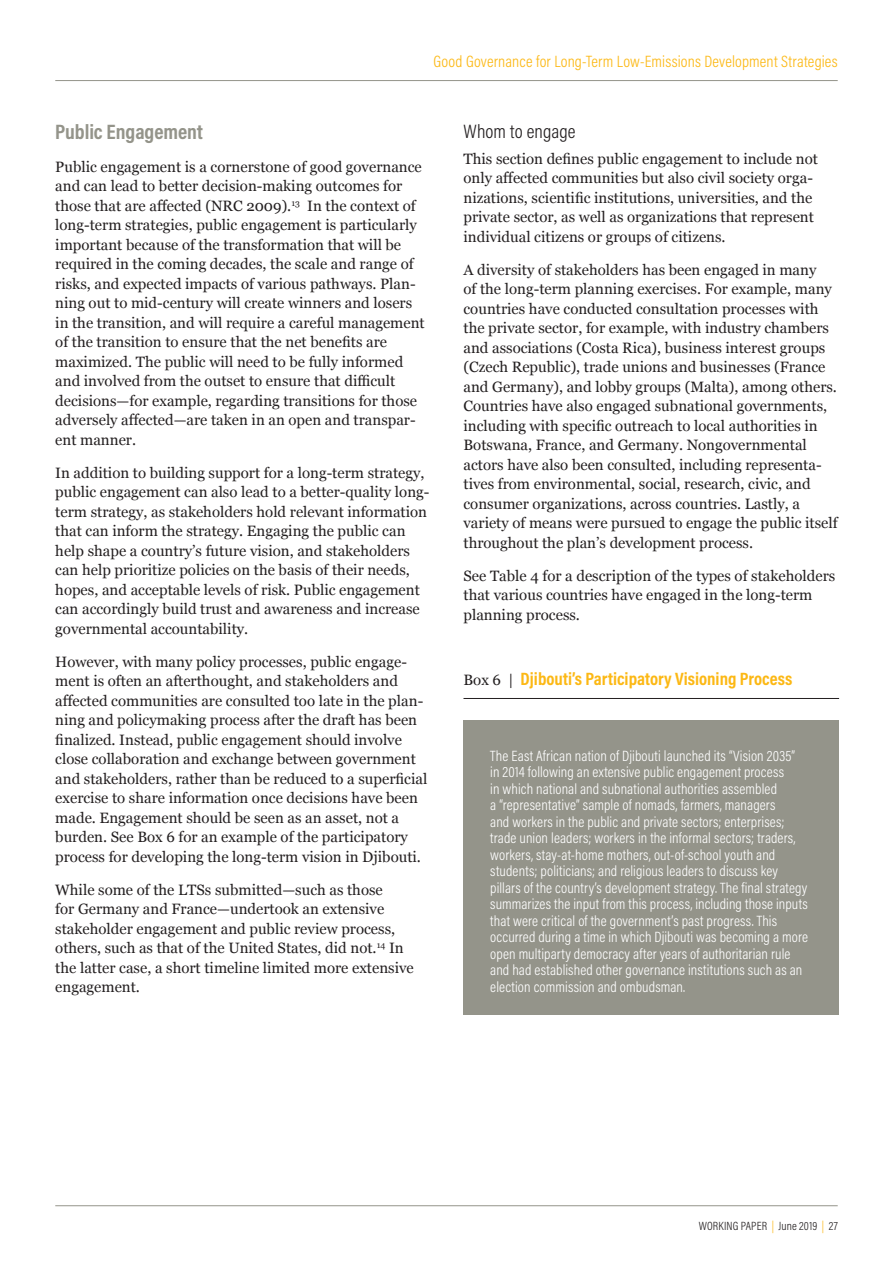
<style>
.page{position:relative;width:893px;height:1263px;background:#fff}
.page>*{position:absolute;margin:0;border:0;box-sizing:border-box;transform-origin:0 0}
.Body_Subhead_1{font:700 21px "Acumin Pro Cond";letter-spacing:-.005em;color:#94948a}
.Body_Subhead_2{font:300 19.5px "Acumin Pro Cond";letter-spacing:.005em;color:#231f20}
.WP_Box_Head{font:700 18px "Acumin Pro Cond";color:#fcb814}
.t1{font:300 16.5px "Acumin Pro Cond";letter-spacing:.01em;color:#fcb814}
.Body_Copy{font:15px/19.5px "Georgia";color:#231f20}
.WP_Box_Text{font:300 15px/16.5px "Acumin Pro Cond";letter-spacing:.01em;color:#fff}
.t2{font:300 12px "Acumin Pro Cond";letter-spacing:.015em;color:#231f20}
.s1{font-family:"Georgia";font-weight:400;font-size:15px;color:#231f20}
.s2{color:#fcb814}
</style>
<div class="page">
<hr style="left:55px;top:1205px;width:783px;height:1px;background:#94948a">
<hr style="left:55px;top:80px;width:783px;height:1px;background:#94948a">
<div style="left:463px;top:720px;width:376px;height:295px;background:#94948a"></div>
<hr style="left:463px;top:698px;width:376px;height:1px;background:#231f20">
<p class="t1" style="left:434px;top:51px;width:406px">Good Governance for Long-Term Low-Emissions Development Strategies</p>
<p class="Body_Subhead_1" style="left:55px;top:118px;width:149px">Public Engagement</p>
<p class="Body_Copy" style="left:55px;top:156px;width:371px">Public engagement is a cornerstone of good governance and can lead to better decision-making outcomes for those that are affected (NRC 2009).<sup>13</sup> In the context of long-term strategies, public engagement is particularly important because of the transformation that will be required in the coming decades, the scale and range of risks, and expected impacts of various pathways. Plan&shy;ning out to mid-century will create winners and losers in the transition, and will require a careful management of the transition to ensure that the net benefits are maximized. The public will need to be fully informed and involved from the outset to ensure that difficult decisions—for example, regarding transitions for those adversely affected—are taken in an open and transpar&shy;ent manner.</p>
<p class="Body_Copy" style="left:55px;top:462px;width:376px">In addition to building support for a long-term strategy, public engagement can also lead to a better-quality long&shy;term strategy, as stakeholders hold relevant information that can inform the strategy. Engaging the public can help shape a country’s future vision, and stakeholders can help prioritize policies on the basis of their needs, hopes, and acceptable levels of risk. Public engagement can accordingly build trust and awareness and increase governmental accountability.</p>
<p class="Body_Copy" style="left:55px;top:651px;width:374px">However, with many policy processes, public engage&shy;ment is often an afterthought, and stakeholders and affected communities are consulted too late in the plan&shy;ning and policymaking process after the draft has been finalized. Instead, public engagement should involve close collaboration and exchange between government and stakeholders, rather than be reduced to a superficial exercise to share information once decisions have been made. Engagement should be seen as an asset, not a burden. See Box 6 for an example of the participatory process for developing the long-term vision in Djibouti.</p>
<p class="Body_Copy" style="left:55px;top:879px;width:360px">While some of the LTSs submitted—such as those<br>for Germany and France—undertook an extensive stakeholder engagement and public review process, others, such as that of the United States, did not.<sup>14</sup> In the latter case, a short timeline limited more extensive engagement.</p>
<p class="Body_Subhead_2" style="left:463px;top:118px;width:114px">Whom to engage</p>
<p class="Body_Copy" style="left:463px;top:148px;width:356px">This section defines public engagement to include not only affected communities but also civil society orga&shy;nizations, scientific institutions, universities, and the private sector, as well as organizations that represent individual citizens or groups of citizens.</p>
<p class="Body_Copy" style="left:463px;top:259px;width:376px">A diversity of stakeholders has been engaged in many<br>of the long-term planning exercises. For example, many countries have conducted consultation processes with the private sector, for example, with industry chambers and associations (Costa Rica), business interest groups (Czech Republic), trade unions and businesses (France and Germany), and lobby groups (Malta), among others.<br>Countries have also engaged subnational governments, including with specific outreach to local authorities in Botswana, France, and Germany. Nongovernmental actors have also been consulted, including representa&shy;tives from environmental, social, research, civic, and consumer organizations, across countries. Lastly, a variety of means were pursued to engage the public itself throughout the plan’s development process.</p>
<p class="Body_Copy" style="left:463px;top:565px;width:373px">See Table 4 for a description of the types of stakeholders that various countries have engaged in the long-term planning process.</p>
<p class="WP_Box_Head" style="left:463px;top:666px;width:330px"><span class="s1">Box 6 |</span> Djibouti’s Participatory Visioning Process</p>
<p class="WP_Box_Text" style="left:490px;top:747px;width:319px">The East African nation of Djibouti launched its “Vision 2035”<br>in 2014 following an extensive public engagement process<br>in which national and subnational authorities assembled<br>a “representative” sample of nomads, farmers, managers<br>and workers in the public and private sectors; enterprises; trade union leaders; workers in the informal sectors; traders, workers, stay-at-home mothers, out-of-school youth and students; politicians; and religious leaders to discuss key pillars of the country’s development strategy. The final strategy summarizes the input from this process, including those inputs that were critical of the government’s past progress. This occurred during a time in which Djibouti was becoming a more open multiparty democracy after years of authoritarian rule and had established other governance institutions such as an election commission and ombudsman.</p>
<p class="t2" style="left:699px;top:1218px;width:140px">WORKING PAPER <span class="s2">|</span> June 2019 <span class="s2">|</span> 27</p>
</div>
